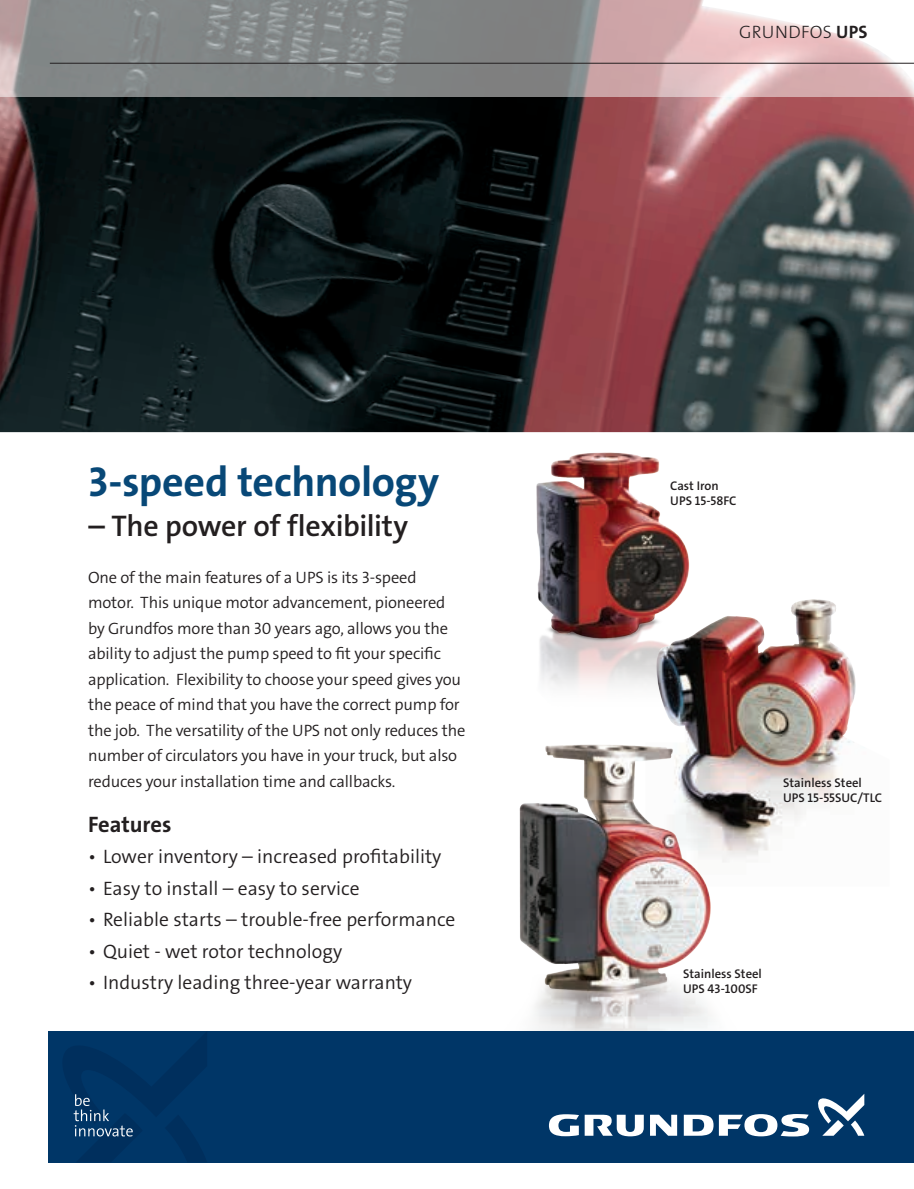
<style>
.page{position:relative;width:914px;height:1189px;background:#fff}
.page>*{position:absolute;margin:0;border:0;box-sizing:border-box;transform-origin:0 0}
.t1{font:42px "Grundfos The Sans OT 7 B";letter-spacing:-.01em;color:#084877}
.t2{font:30px "Grundfos The Sans OT 6 SB";letter-spacing:-.01em;color:#231f20}
.t3{font:22.5px "Grundfos The Sans OT 7 B";color:#231f20}
.t4{font:19.5px "Grundfos The Sans OT 4 SL";color:#231f20}
.t5{font:18px "Grundfos The Sans OT 3 L";letter-spacing:.015em;color:#231f20}
.t6{font:16.5px/25.5px "Grundfos The Sans OT 4 SL";letter-spacing:-.01em;color:#231f20}
.t7{font:12.6px/15px "Grundfos The Sans OT 6 SB";color:#231f20}
.s1{font-family:"Grundfos The Sans OT 7 B"}
</style>
<div class="page">
<img style="left:0;top:97px;width:913px;height:335px">
<img style="left:536px;top:452px;width:153px;height:235px">
<img style="left:645px;top:599px;width:211px;height:259px">
<img style="left:519px;top:704px;width:220px;height:326px">
<div style="left:49px;top:1030px;width:864px;height:132px;background:#003667"></div>
<svg style="left:650px;top:1114px;width:26px;height:21px"></svg>
<svg style="left:584px;top:1114px;width:59px;height:22px"></svg>
<svg style="left:548px;top:1114px;width:30px;height:22px"></svg>
<svg style="left:683px;top:1114px;width:125px;height:22px"></svg>
<svg style="left:818px;top:1095px;width:45px;height:40px"></svg>
<svg style="left:59px;top:1030px;width:148px;height:107px"></svg>
<svg style="left:0;top:0;width:913px;height:97px;background:#a69d9e"></svg>
<hr style="left:50px;top:63px;width:863px;height:1px;background:#231f20">
<h1 class="t1" style="left:88px;top:454px;width:352px">3-speed technology</h1>
<h2 class="t2" style="left:88px;top:506px;width:321px">– The power of flexibility</h2>
<p class="t6" style="left:88px;top:564px;width:379px">One of the main features of a UPS is its 3-speed motor. This unique motor advancement, pioneered by Grundfos more than 30 years ago, allows you the ability to adjust the pump speed to fit your specific application. Flexibility to choose your speed gives you the peace of mind that you have the correct pump for the job. The versatility of the UPS not only reduces the number of circulators you have in your truck, but also reduces your installation time and callbacks.</p>
<h3 class="t3" style="left:88px;top:809px;width:85px">Features</h3>
<p class="t4" style="left:88px;top:844px;width:355px">• Lower inventory – increased profitability</p>
<p class="t4" style="left:88px;top:875px;width:273px">• Easy to install – easy to service</p>
<p class="t4" style="left:88px;top:907px;width:369px">• Reliable starts – trouble-free performance</p>
<p class="t4" style="left:88px;top:938px;width:256px">• Quiet - wet rotor technology</p>
<p class="t4" style="left:88px;top:970px;width:325px">• Industry leading three-year warranty</p>
<p class="t5" style="left:738px;top:21px;width:102px">GRUNDFOS <span class="s1">ups</span></p>
<p class="t7" style="left:670px;top:478px;width:68px">Cast Iron<br>UPS 15-58FC</p>
<p class="t7" style="left:782px;top:775px;width:101px">Stainless Steel<br>UPS 15-55SUC/TLC</p>
<p class="t7" style="left:682px;top:966px;width:80px">Stainless Steel<br>UPS 43-100SF</p>
</div>
